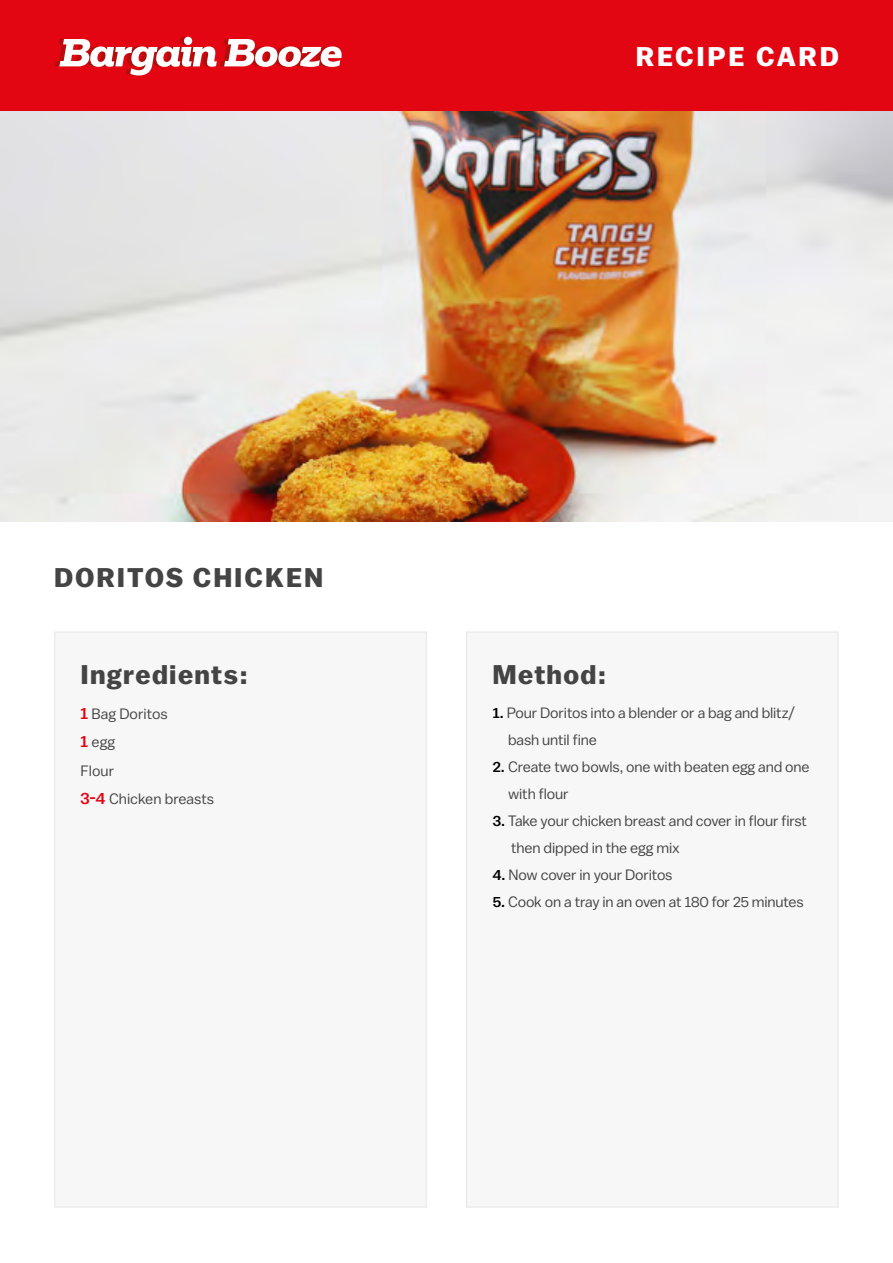
<style>
.page{position:relative;width:893px;height:1263px;background:#fff}
.page>*{position:absolute;margin:0;border:0;box-sizing:border-box;transform-origin:0 0}
.t1{font:700 27px "Balto";letter-spacing:.05em;color:#444}
.t2{font:700 27px "Balto";letter-spacing:.07em;color:#444}
.t3{font:700 27px "Balto";letter-spacing:.1em;color:#fff}
.t4{font:15px/28.5px "Balto";letter-spacing:-.01em;color:#444}
.s1{font-weight:500;font-size:16.5px;color:#e20613}
.s2{font-weight:500;color:#000}
</style>
<div class="page">
<img style="left:0;top:111px;width:893px;height:411px">
<div style="left:0;top:0;width:893px;height:111px;background:#e20613"></div>
<svg style="left:55px;top:37px;width:287px;height:38px"></svg>
<div style="left:54px;top:631px;width:373px;height:576px;background:#f7f7f7;border:1px solid #e6e6e6"></div>
<div style="left:466px;top:631px;width:372px;height:576px;background:#f7f7f7;border:1px solid #e6e6e6"></div>
<h1 class="t2" style="left:54px;top:561px;width:271px">DORITOS CHICKEN</h1>
<h1 class="t3" style="left:636px;top:41px;width:205px">RECIPE CARD</h1>
<h1 class="t1" style="left:80px;top:658px;width:169px">Ingredients:</h1>
<h1 class="t1" style="left:492px;top:658px;width:115px">Method:</h1>
<p class="t4" style="left:81px;top:699px;width:135px"><span class="s1">1</span> Bag Doritos<br><span class="s1">1</span> egg<br>Flour<br><span class="s1">3-4</span> Chicken breasts</p>
<p class="t4" style="left:508px;top:698px;width:288px;line-height:27px;text-indent:-15px"><span class="s2">1.</span> Pour Doritos into a blender or a bag and blitz/ bash until fine</p>
<p class="t4" style="left:508px;top:752px;width:303px;line-height:27px;text-indent:-15px"><span class="s2">2.</span> Create two bowls, one with beaten egg and one with flour</p>
<p class="t4" style="left:511px;top:806px;width:297px;line-height:27px;text-indent:-18px"><span class="s2">3.</span> Take your chicken breast and cover in flour first then dipped in the egg mix</p>
<p class="t4" style="left:493px;top:860px;width:181px"><span class="s2">4.</span> Now cover in your Doritos</p>
<p class="t4" style="left:493px;top:887px;width:313px"><span class="s2">5.</span> Cook on a tray in an oven at 180 for 25 minutes</p>
</div>
